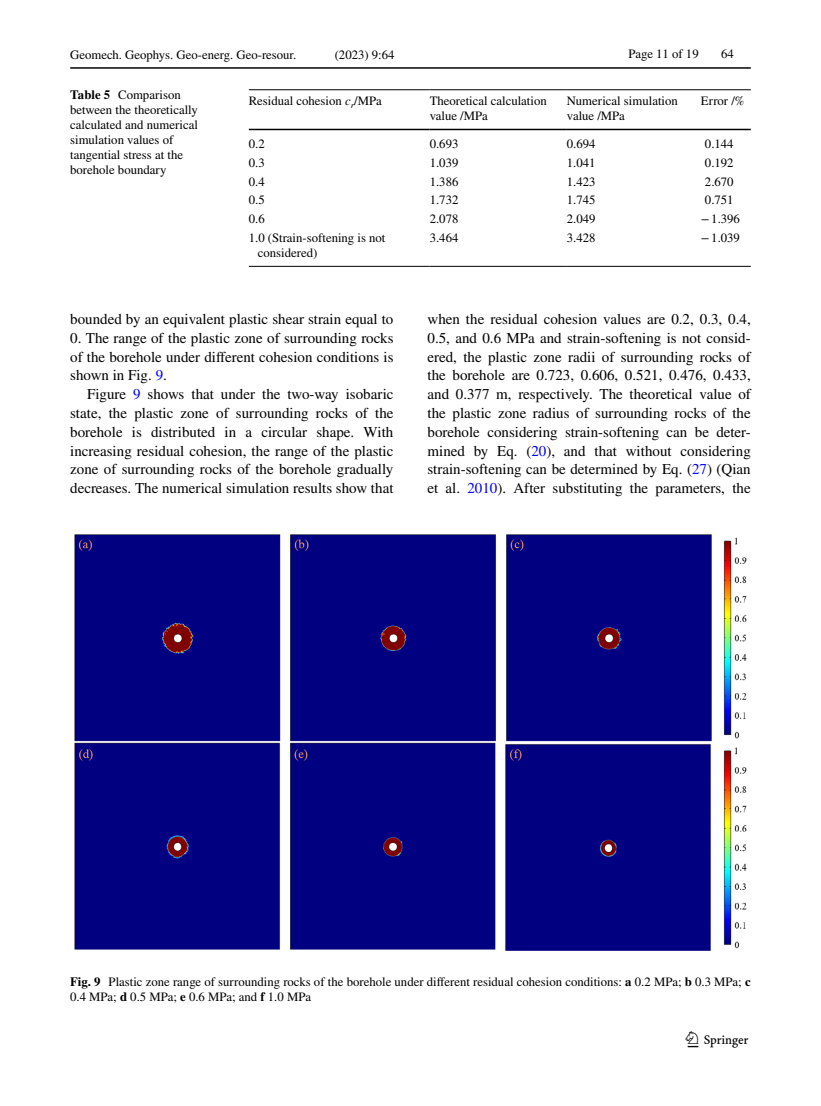
<style>
.page{position:relative;width:821px;height:1106px;background:#fff}
.page>*{position:absolute;margin:0;border:0;box-sizing:border-box;transform-origin:0 0}
.t1{font:22.5px "Springnew Regular 3";color:#000}
.t2{font:15px/18.8px "STIX";color:#000;text-align:justify}
.t3{font:12.75px/15px "STIX";color:#000}
.s1{font-weight:700}
.s2{font-style:italic}
.s3{color:#00f}
</style>
<div class="page">
<hr style="left:70px;top:67px;width:680px;height:2px;background:#000">
<hr style="left:249px;top:89px;width:181px;height:1px;background:#000">
<hr style="left:249px;top:129px;width:181px;height:1px;background:#000">
<hr style="left:430px;top:89px;width:137px;height:1px;background:#000">
<hr style="left:430px;top:129px;width:137px;height:1px;background:#000">
<hr style="left:567px;top:89px;width:134px;height:1px;background:#000">
<hr style="left:567px;top:129px;width:134px;height:1px;background:#000">
<hr style="left:701px;top:89px;width:49px;height:1px;background:#000">
<hr style="left:701px;top:129px;width:49px;height:1px;background:#000">
<hr style="left:249px;top:266px;width:181px;height:1px;background:#000">
<hr style="left:430px;top:266px;width:137px;height:1px;background:#000">
<hr style="left:567px;top:266px;width:134px;height:1px;background:#000">
<hr style="left:701px;top:266px;width:49px;height:1px;background:#000">
<img style="left:74px;top:534px;width:672px;height:416px">
<p class="t3" style="left:70px;top:48px;width:228px">Geomech. Geophys. Geo-energ. Geo-resour.</p>
<p class="t3" style="left:335px;top:48px;width:61px">(2023) 9:64</p>
<p class="t3" style="left:628px;top:47px;width:72px">Page 11 of 19</p>
<p class="t3" style="left:721px;top:47px;width:14px">64</p>
<p class="t3" style="left:70px;top:88px;width:129px"><span class="s1">Table 5</span> Comparison between the theoretically calculated and numerical simulation values of tangential stress at the borehole boundary</p>
<p class="t3" style="left:249px;top:94px;width:134px">Residual cohesion <span class="s2">c</span><sub>r</sub>/MPa</p>
<p class="t3" style="left:429px;top:94px;width:119px">Theoretical calculation value /MPa</p>
<p class="t3" style="left:567px;top:94px;width:112px">Numerical simulation value /MPa</p>
<p class="t3" style="left:701px;top:94px;width:45px">Error /%</p>
<p class="t3" style="left:249px;top:137px;width:17px">0.2</p>
<p class="t3" style="left:430px;top:137px;width:30px">0.693</p>
<p class="t3" style="left:567px;top:137px;width:30px">0.694</p>
<p class="t3" style="left:705px;top:137px;width:30px">0.144</p>
<p class="t3" style="left:249px;top:156px;width:17px">0.3</p>
<p class="t3" style="left:430px;top:156px;width:30px">1.039</p>
<p class="t3" style="left:567px;top:156px;width:30px">1.041</p>
<p class="t3" style="left:705px;top:156px;width:30px">0.192</p>
<p class="t3" style="left:249px;top:175px;width:17px">0.4</p>
<p class="t3" style="left:430px;top:175px;width:30px">1.386</p>
<p class="t3" style="left:567px;top:175px;width:30px">1.423</p>
<p class="t3" style="left:705px;top:175px;width:30px">2.670</p>
<p class="t3" style="left:249px;top:193px;width:17px">0.5</p>
<p class="t3" style="left:430px;top:193px;width:30px">1.732</p>
<p class="t3" style="left:567px;top:193px;width:30px">1.745</p>
<p class="t3" style="left:705px;top:193px;width:30px">0.751</p>
<p class="t3" style="left:249px;top:212px;width:17px">0.6</p>
<p class="t3" style="left:430px;top:212px;width:30px">2.078</p>
<p class="t3" style="left:567px;top:212px;width:30px">2.049</p>
<p class="t3" style="left:701px;top:212px;width:41px">−1.396</p>
<p class="t3" style="left:258px;top:231px;width:129px;text-indent:-9px">1.0 (Strain-softening is not considered)</p>
<p class="t3" style="left:430px;top:231px;width:30px">3.464</p>
<p class="t3" style="left:567px;top:231px;width:30px">3.428</p>
<p class="t3" style="left:701px;top:231px;width:41px">−1.039</p>
<p class="t2" style="left:70px;top:311px;width:325px">bounded by an equivalent plastic shear strain equal to</p>
<p class="t2" style="left:70px;top:329px;width:325px">0. The range of the plastic zone of surrounding rocks of the borehole under different cohesion conditions is shown in Fig. <span class="s3">9</span>.</p>
<p class="t2" style="left:70px;top:386px;width:325px;text-indent:17px">Figure <span class="s3">9</span> shows that under the two-way isobaric state, the plastic zone of surrounding rocks of the borehole is distributed in a circular shape. With increasing residual cohesion, the range of the plastic zone of surrounding rocks of the borehole gradually decreases. The numerical simulation results show that</p>
<p class="t2" style="left:427px;top:311px;width:325px">when the residual cohesion values are 0.2, 0.3, 0.4, 0.5, and 0.6 MPa and strain-softening is not consid&shy;ered, the plastic zone radii of surrounding rocks of the borehole are 0.723, 0.606, 0.521, 0.476, 0.433, and 0.377 m, respectively. The theoretical value of the plastic zone radius of surrounding rocks of the borehole considering strain-softening can be deter&shy;mined by Eq. (<span class="s3">20</span>), and that without considering strain-softening can be determined by Eq. (<span class="s3">27</span>) (Qian et al. <span class="s3">2010</span>). After substituting the parameters, the</p>
<p class="t3" style="left:70px;top:974px;width:682px"><span class="s1">Fig. 9</span> Plastic zone range of surrounding rocks of the borehole under different residual cohesion conditions: <span class="s1">a</span> 0.2 MPa; <span class="s1">b</span> 0.3 MPa; <span class="s1">c<br></span>0.4 MPa; <span class="s1">d</span> 0.5 MPa; <span class="s1">e</span> 0.6 MPa; and <span class="s1">f</span> 1.0 MPa</p>
<h1 class="t1" style="left:687px;top:1031px;width:62px">1 3</h1>
</div>
